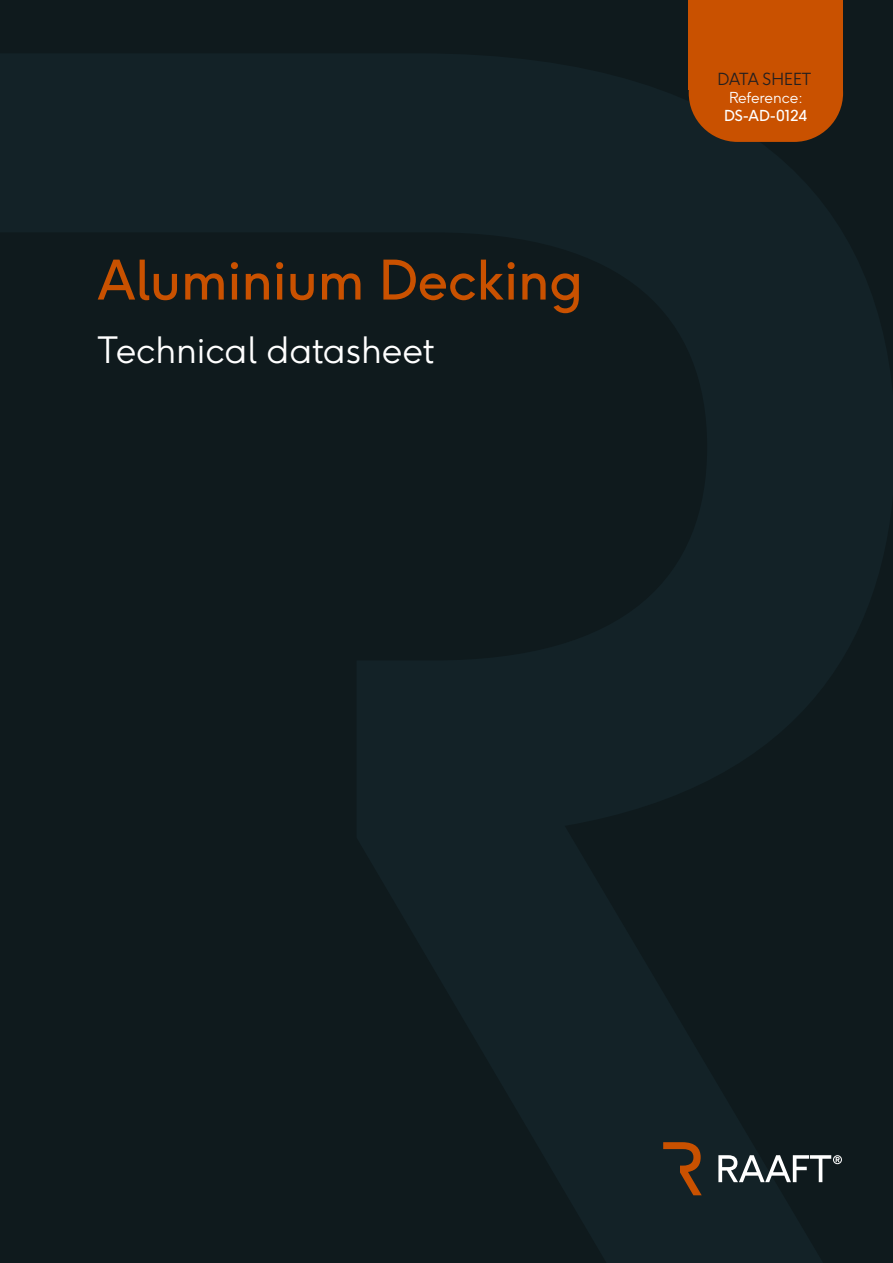
<style>
.page{position:relative;width:893px;height:1263px;background:#fff}
.page>*{position:absolute;margin:0;border:0;box-sizing:border-box;transform-origin:0 0}
.t1{font:54px "F37 Ginger";color:#c95100}
.t2{font:300 36px "F37 Ginger";color:#fff}
.t3{font:300 16.5px "F37 Ginger";color:#231f20}
.t4{font:300 15px/18px "F37 Ginger";color:#fff;text-align:center}
.s1{font-weight:400}
</style>
<div class="page">
<div style="left:0;top:0;width:893px;height:1262px;background:#0f1a1d"></div>
<div style="left:689px;top:0;width:154px;height:90px;background:#c95100"></div>
<div style="left:689px;top:44px;width:154px;height:98px;background:#c95100;border-radius:49px"></div>
<svg style="left:663px;top:1142px;width:39px;height:53px"></svg>
<svg style="left:718px;top:1155px;width:124px;height:27px"></svg>
<p class="t1" style="left:98px;top:246px;width:487px">Aluminium Decking</p>
<p class="t2" style="left:98px;top:327px;width:338px">Technical datasheet</p>
<p class="t3" style="left:717px;top:69px;width:95px">DATA SHEET</p>
<p class="t4" style="left:724px;top:88px;width:85px">Reference:<br><span class="s1">DS-AD-0124</span></p>
</div>
